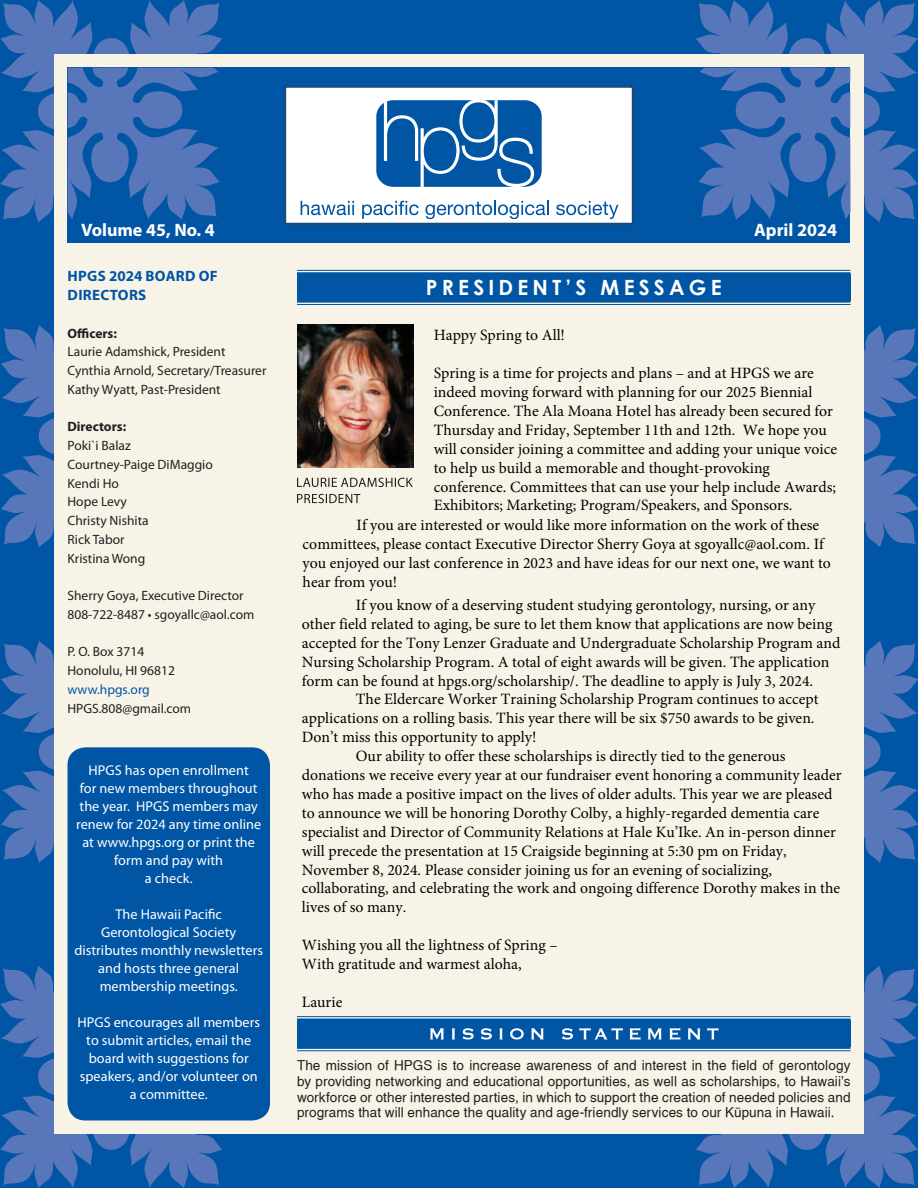
<style>
.page{position:relative;width:918px;height:1188px;background:#0155a5}
.page>*{position:absolute;margin:0;border:0;box-sizing:border-box;transform-origin:0 0}
.t1{font:700 21px "Century Gothic";letter-spacing:.2em;color:#fff}
.t2{font:700 18px "Myriad Pro";color:#fff}
.t3{font:15.75px/18.9px "Minion Pro";color:#000}
.t4{font:700 15px/18.8px "Myriad Pro";letter-spacing:.02em;color:#0155a5}
.t5{font:14.25px/18px "Myriad Pro";letter-spacing:.005em;color:#fff;text-align:center}
.t6{font:13.5px/15.8px "Hawn Helv";letter-spacing:.005em;color:#231f20;text-align:justify}
.t7{font:13.5px/18.8px "Myriad Pro";color:#231f20}
.t8{font:700 13.5px "Myriad Pro";color:#231f20}
.t9{font:13.5px "Myriad Pro";color:#0155a5}
</style>
<div class="page">
<svg style="left:0;top:0;width:223px;height:223px;fill:#5777ba"></svg>
<svg style="left:695px;top:0;width:223px;height:223px;fill:#5777ba"></svg>
<svg style="left:0;top:965px;width:223px;height:223px;fill:#5777ba"></svg>
<svg style="left:695px;top:965px;width:223px;height:223px;fill:#5777ba"></svg>
<svg style="left:1px;top:325px;width:53px;height:223px"></svg>
<svg style="left:864px;top:325px;width:54px;height:222px"></svg>
<svg style="left:1px;top:640px;width:53px;height:223px"></svg>
<svg style="left:864px;top:641px;width:54px;height:222px"></svg>
<div style="left:54px;top:54px;width:810px;height:1080px;background:#f8f3e7"></div>
<div style="left:297px;top:274px;width:553px;height:27px;background:#0155a5"></div>
<hr style="left:297px;top:270px;width:553px;height:1px;background:#0155a5">
<hr style="left:297px;top:272px;width:553px;height:2px;background:#0155a5">
<hr style="left:297px;top:300px;width:553px;height:3px;background:#0155a5">
<hr style="left:297px;top:304px;width:553px;height:1px;background:#0155a5">
<div style="left:68px;top:68px;width:782px;height:175px;background:#0155a5"></div>
<svg style="left:68px;top:68px;width:152px;height:152px"></svg>
<svg style="left:698px;top:68px;width:152px;height:152px"></svg>
<div style="left:68px;top:747px;width:202px;height:373px;background:#0155a5;border-radius:18px"></div>
<div style="left:284px;top:87px;width:348px;height:137px;background:#fff"></div>
<div style="left:284px;top:85px;width:350px;height:140px;border:2px solid #174a7d"></div>
<div style="left:376px;top:100px;width:166px;height:87px;background:#0155a5;border-radius:17px"></div>
<svg style="left:301px;top:201px;width:53px;height:14px"></svg>
<svg style="left:362px;top:201px;width:57px;height:18px"></svg>
<svg style="left:425px;top:201px;width:124px;height:18px"></svg>
<svg style="left:556px;top:201px;width:63px;height:18px"></svg>
<svg style="left:383px;top:100px;width:152px;height:87px"></svg>
<div style="left:297px;top:1021px;width:553px;height:26px;background:#0155a5"></div>
<hr style="left:297px;top:1016px;width:553px;height:1px;background:#0155a5">
<hr style="left:297px;top:1018px;width:553px;height:3px;background:#0155a5">
<hr style="left:297px;top:1047px;width:553px;height:2px;background:#0155a5">
<hr style="left:297px;top:1050px;width:553px;height:1px;background:#0155a5">
<svg style="left:430px;top:1028px;width:288px;height:12px"></svg>
<img style="left:297px;top:324px;width:117px;height:144px">
<svg style="left:297px;top:494px;width:63px;height:9px"></svg>
<svg style="left:297px;top:478px;width:116px;height:9px"></svg>
<p class="t2" style="left:81px;top:223px;width:135px">Volume 45, No. 4</p>
<p class="t2" style="left:754px;top:223px;width:84px">April 2024</p>
<p class="t4" style="left:68px;top:268px;width:152px">HPGS 2024 BOARD OF<br>DIRECTORS</p>
<p class="t8" style="left:68px;top:328px;width:51px">Officers:</p>
<p class="t7" style="left:68px;top:344px;width:200px">Laurie Adamshick, President<br>Cynthia Arnold, Secretary/Treasurer<br>Kathy Wyatt, Past-President</p>
<p class="t8" style="left:68px;top:422px;width:60px">Directors:</p>
<p class="t7" style="left:68px;top:437px;width:147px">Poki`i Balaz<br>Courtney-Paige DiMaggio<br>Kendi Ho<br>Hope Levy<br>Christy Nishita<br>Rick Tabor<br>Kristina Wong</p>
<p class="t7" style="left:68px;top:588px;width:188px">Sherry Goya, Executive Director<br>808-722-8487 • sgoyallc@aol.com</p>
<p class="t7" style="left:68px;top:644px;width:109px">P. O. Box 3714<br>Honolulu, HI 96812</p>
<p class="t9" style="left:68px;top:684px;width:84px">www.hpgs.org</p>
<p class="t7" style="left:68px;top:700px;width:125px">HPGS.808@gmail.com</p>
<h1 class="t1" style="left:426px;top:274px;width:297px">PRESIDENT’S MESSAGE</h1>
<p class="t3" style="left:434px;top:326px;width:133px">Happy Spring to All!</p>
<p class="t3" style="left:434px;top:364px;width:382px">Spring is a time for projects and plans – and at HPGS we are</p>
<p class="t3" style="left:434px;top:383px;width:380px">indeed moving forward with planning for our 2025 Biennial</p>
<p class="t3" style="left:434px;top:402px;width:401px">Conference. The Ala Moana Hotel has already been secured for</p>
<p class="t3" style="left:434px;top:420px;width:395px">Thursday and Friday, September 11th and 12th. We hope you</p>
<p class="t3" style="left:434px;top:439px;width:405px">will consider joining a committee and adding your unique voice</p>
<p class="t3" style="left:434px;top:458px;width:338px">to help us build a memorable and thought-provoking</p>
<p class="t3" style="left:434px;top:477px;width:404px">conference. Committees that can use your help include Awards;</p>
<p class="t3" style="left:434px;top:496px;width:360px">Exhibitors; Marketing; Program/Speakers, and Sponsors.</p>
<p class="t3" style="left:357px;top:516px;width:464px">If you are interested or would like more information on the work of these</p>
<p class="t3" style="left:303px;top:535px;width:523px">committees, please contact Executive Director Sherry Goya at sgoyallc@aol.com. If</p>
<p class="t3" style="left:303px;top:554px;width:530px">you enjoyed our last conference in 2023 and have ideas for our next one, we want to</p>
<p class="t3" style="left:303px;top:573px;width:96px">hear from you!</p>
<p class="t3" style="left:302px;top:596px;width:540px;text-indent:54px">If you know of a deserving student studying gerontology, nursing, or any other field related to aging, be sure to let them know that applications are now being accepted for the Tony Lenzer Graduate and Undergraduate Scholarship Program and Nursing Scholarship Program. A total of eight awards will be given. The application form can be found at hpgs.org/scholarship/. The deadline to apply is July 3, 2024.</p>
<p class="t3" style="left:356px;top:690px;width:464px">The Eldercare Worker Training Scholarship Program continues to accept</p>
<p class="t3" style="left:302px;top:709px;width:514px">applications on a rolling basis. This year there will be six $750 awards to be given.</p>
<p class="t3" style="left:302px;top:728px;width:236px">Don’t miss this opportunity to apply!</p>
<p class="t3" style="left:356px;top:747px;width:431px">Our ability to offer these scholarships is directly tied to the generous</p>
<p class="t3" style="left:302px;top:766px;width:541px">donations we receive every year at our fundraiser event honoring a community leader</p>
<p class="t3" style="left:302px;top:785px;width:532px">who has made a positive impact on the lives of older adults. This year we are pleased</p>
<p class="t3" style="left:302px;top:803px;width:519px">to announce we will be honoring Dorothy Colby, a highly-regarded dementia care</p>
<p class="t3" style="left:302px;top:822px;width:536px">specialist and Director of Community Relations at Hale Ku’Ike. An in-person dinner</p>
<p class="t3" style="left:302px;top:841px;width:486px">will precede the presentation at 15 Craigside beginning at 5:30 pm on Friday,</p>
<p class="t3" style="left:302px;top:860px;width:472px">November 8, 2024. Please consider joining us for an evening of socializing,</p>
<p class="t3" style="left:302px;top:879px;width:540px">collaborating, and celebrating the work and ongoing difference Dorothy makes in the</p>
<p class="t3" style="left:302px;top:898px;width:106px">lives of so many.</p>
<p class="t3" style="left:302px;top:936px;width:257px">Wishing you all the lightness of Spring –<br>With gratitude and warmest aloha,</p>
<p class="t3" style="left:302px;top:992px;width:42px">Laurie</p>
<p class="t5" style="left:76px;top:763px;width:187px">HPGS has open enrollment<br>for new members throughout the year. HPGS members may renew for 2024 any time online at www.hpgs.org or print the form and pay with<br>a check.</p>
<p class="t5" style="left:74px;top:907px;width:190px">The Hawaii Pacific<br>Gerontological Society distributes monthly newsletters and hosts three general membership meetings.</p>
<p class="t5" style="left:77px;top:1015px;width:184px">HPGS encourages all members to submit articles, email the board with suggestions for speakers, and/or volunteer on a committee.</p>
<p class="t6" style="left:297px;top:1059px;width:555px">The mission of HPGS is to increase awareness of and interest in the field of gerontology by providing networking and educational opportunities, as well as scholarships, to Hawaii’s workforce or other interested parties, in which to support the creation of needed policies and programs that will enhance the quality and age-friendly services to our Küpuna in Hawaii.</p>
</div>
